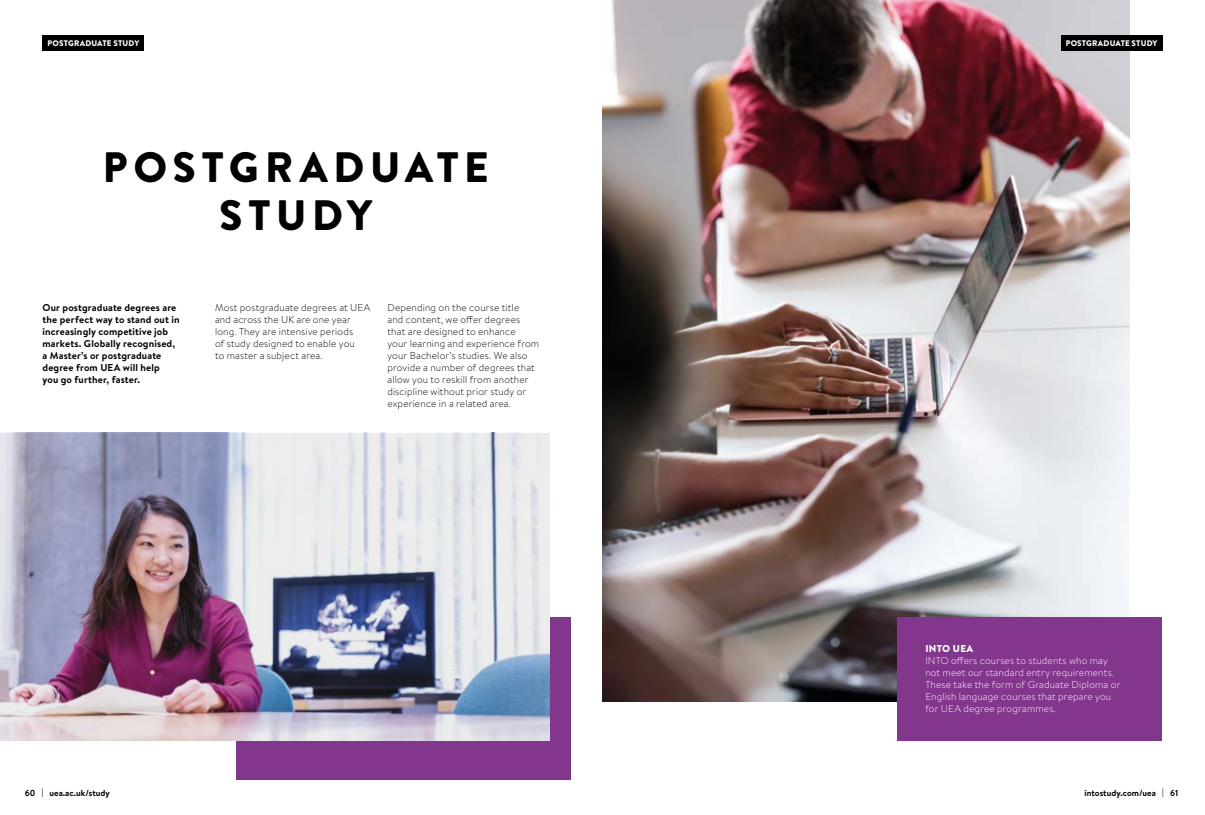
<style>
.page{position:relative;width:1205px;height:815px;background:#fff}
.page>*{position:absolute;margin:0;border:0;box-sizing:border-box;transform-origin:0 0}
.t1{font:900 42.5px/48.8px "Brandon Text";letter-spacing:.13em;color:#000;text-align:center}
.t2{font:300 10px/12px "Brandon Text";letter-spacing:.015em;color:#000}
.t3{font:700 10px/12px "Brandon Text";letter-spacing:.015em;color:#000}
.t4{font:300 10px/12px "Brandon Text";letter-spacing:.015em;color:#fff}
.t5{font:900 10px "Brandon Text";letter-spacing:.035em;color:#fff}
.t6{font:700 8.75px "Brandon Text";color:#000}
.t7{font:900 8.12px "Brandon Text";letter-spacing:.02em;color:#fff}
</style>
<div class="page">
<div style="left:237px;top:617px;width:334px;height:163px;background:#82368c"></div>
<img style="left:0;top:433px;width:549px;height:308px">
<img style="left:602px;top:0;width:528px;height:702px">
<div style="left:897px;top:617px;width:265px;height:124px;background:#82368c"></div>
<div style="left:1060px;top:35px;width:102px;height:16px;background:#000"></div>
<div style="left:43px;top:35px;width:101px;height:16px;background:#000"></div>
<p class="t7" style="left:48px;top:38px;width:93px">POSTGRADUATE STUDY</p>
<p class="t7" style="left:1065px;top:38px;width:93px">POSTGRADUATE STUDY</p>
<h1 class="t1" style="left:103px;top:142px;width:388px">POSTGRADUATE<br>STUDY</h1>
<p class="t3" style="left:43px;top:301px;width:139px">Our postgraduate degrees are the perfect way to stand out in increasingly competitive job markets. Globally recognised, a Master’s or postgraduate degree from UEA will help<br>you go further, faster.</p>
<p class="t2" style="left:215px;top:301px;width:157px">Most postgraduate degrees at UEA and across the UK are one year long. They are intensive periods<br>of study designed to enable you<br>to master a subject area.</p>
<p class="t2" style="left:387px;top:301px;width:153px">Depending on the course title<br>and content, we offer degrees that are designed to enhance<br>your learning and experience from your Bachelor’s studies. We also provide a number of degrees that allow you to reskill from another discipline without prior study or experience in a related area.</p>
<p class="t5" style="left:925px;top:642px;width:49px">INTO UEA</p>
<p class="t4" style="left:925px;top:654px;width:197px">INTO offers courses to students who may not meet our standard entry requirements.<br>These take the form of Graduate Diploma or English language courses that prepare you for UEA degree programmes.</p>
<p class="t6" style="left:25px;top:787px;width:87px">60 | uea.ac.uk/study</p>
<p class="t6" style="left:1084px;top:787px;width:95px">intostudy.com/uea | 61</p>
</div>
